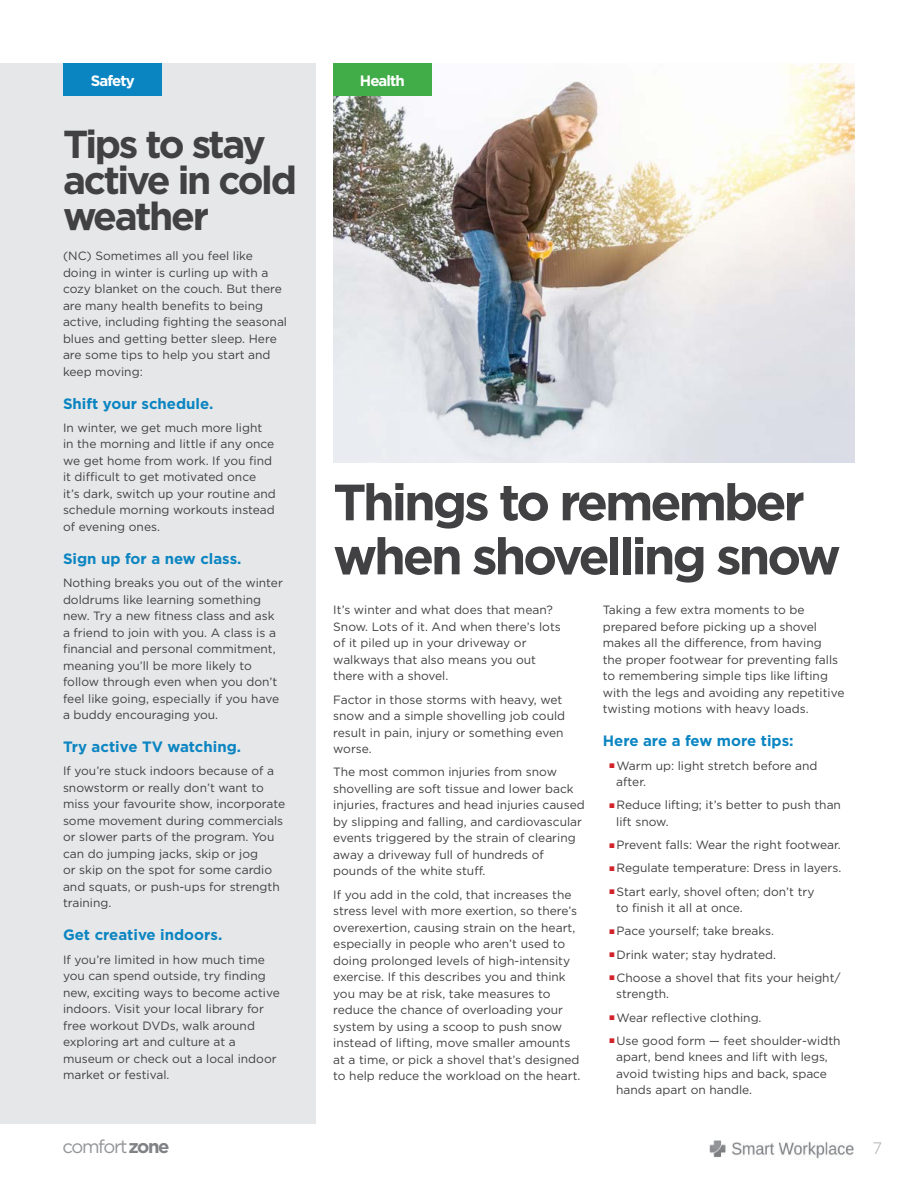
<style>
.page{position:relative;width:918px;height:1188px;background:#fff}
.page>*{position:absolute;margin:0;border:0;box-sizing:border-box;transform-origin:0 0}
.t1{font:700 51px/54px "Gotham";letter-spacing:-.06em;color:#414042}
.t2{font:700 39px/36px "Gotham";letter-spacing:-.06em;color:#414042}
.t3{font:18.45px "Gotham";letter-spacing:-.075em;color:#939598}
.t4{font:300 16.5px "Gotham";color:#a7a9ac}
.t5{font:700 15px "Gotham";color:#0b85c2}
.t6{font:700 15px "Gotham";letter-spacing:-.06em;color:#fff}
.t7{font:12px/16.5px "Gotham";color:#414042}
.s1{color:#d2232a}
.s2{font-weight:700;color:#808285}
</style>
<div class="page">
<img style="left:709px;top:1141px;width:145px;height:18px">
<img style="left:333px;top:64px;width:521px;height:398px">
<div style="left:0;top:64px;width:315px;height:1060px;background:#e6e7e8"></div>
<div style="left:64px;top:64px;width:98px;height:32px;background:#0b85c2"></div>
<div style="left:333px;top:64px;width:99px;height:32px;background:#41ad49"></div>
<p class="t6" style="left:91px;top:71px;width:45px">Safety</p>
<h2 class="t2" style="left:63px;top:125px;width:236px">Tips to stay active in cold weather</h2>
<p class="t7" style="left:63px;top:247px;width:226px">(NC) Sometimes all you feel like doing in winter is curling up with a cozy blanket on the couch. But there are many health benefits to being active, including fighting the seasonal blues and getting better sleep. Here are some tips to help you start and keep moving:</p>
<p class="t5" style="left:63px;top:393px;width:152px">Shift your schedule.</p>
<p class="t7" style="left:63px;top:419px;width:214px">In winter, we get much more light in the morning and little if any once we get home from work. If you find it difficult to get motivated once it’s dark, switch up your routine and schedule morning workouts instead of evening ones.</p>
<p class="t5" style="left:63px;top:549px;width:180px">Sign up for a new class.</p>
<p class="t7" style="left:63px;top:574px;width:221px">Nothing breaks you out of the winter doldrums like learning something new. Try a new fitness class and ask a friend to join with you. A class is a financial and personal commitment, meaning you’ll be more likely to follow through even when you don’t feel like going, especially if you have a buddy encouraging you.</p>
<p class="t5" style="left:63px;top:737px;width:180px">Try active TV watching.</p>
<p class="t7" style="left:63px;top:763px;width:224px">If you’re stuck indoors because of a snowstorm or really don’t want to miss your favourite show, incorporate some movement during commercials or slower parts of the program. You can do jumping jacks, skip or jog<br>or skip on the spot for some cardio and squats, or push-ups for strength training.</p>
<p class="t5" style="left:63px;top:925px;width:161px">Get creative indoors.</p>
<p class="t7" style="left:63px;top:951px;width:218px">If you’re limited in how much time you can spend outside, try finding new, exciting ways to become active indoors. Visit your local library for free workout DVDs, walk around exploring art and culture at a museum or check out a local indoor market or festival.</p>
<p class="t6" style="left:360px;top:71px;width:47px">Health</p>
<h1 class="t1" style="left:333px;top:475px;width:509px">Things to remember when shovelling snow</h1>
<p class="t7" style="left:333px;top:602px;width:229px">It’s winter and what does that mean?<br>Snow. Lots of it. And when there’s lots of it piled up in your driveway or walkways that also means you out there with a shovel.</p>
<p class="t7" style="left:333px;top:691px;width:233px">Factor in those storms with heavy, wet snow and a simple shovelling job could result in pain, injury or something even worse.</p>
<p class="t7" style="left:333px;top:764px;width:253px">The most common injuries from snow shovelling are soft tissue and lower back injuries, fractures and head injuries caused by slipping and falling, and cardiovascular events triggered by the strain of clearing away a driveway full of hundreds of pounds of the white stuff.</p>
<p class="t7" style="left:333px;top:886px;width:249px">If you add in the cold, that increases the stress level with more exertion, so there’s overexertion, causing strain on the heart, especially in people who aren’t used to doing prolonged levels of high-intensity exercise. If this describes you and think you may be at risk, take measures to reduce the chance of overloading your system by using a scoop to push snow instead of lifting, move smaller amounts at a time, or pick a shovel that’s designed to help reduce the workload on the heart.</p>
<p class="t7" style="left:603px;top:602px;width:243px">Taking a few extra moments to be prepared before picking up a shovel makes all the difference, from having<br>the proper footwear for preventing falls to remembering simple tips like lifting with the legs and avoiding any repetitive twisting motions with heavy loads.</p>
<p class="t5" style="left:603px;top:731px;width:192px">Here are a few more tips:</p>
<p class="t7" style="left:616px;top:757px;width:203px;text-indent:-7px"><span class="s1">■</span> Warm up: light stretch before and after.</p>
<p class="t7" style="left:616px;top:797px;width:226px;text-indent:-7px"><span class="s1">■</span> Reduce lifting; it’s better to push than lift snow.</p>
<p class="t7" style="left:609px;top:836px;width:233px"><span class="s1">■</span> Prevent falls: Wear the right footwear.</p>
<p class="t7" style="left:609px;top:860px;width:233px"><span class="s1">■</span> Regulate temperature: Dress in layers.</p>
<p class="t7" style="left:616px;top:883px;width:200px;text-indent:-7px"><span class="s1">■</span> Start early, shovel often; don’t try to finish it all at once.</p>
<p class="t7" style="left:609px;top:923px;width:166px"><span class="s1">■</span> Pace yourself; take breaks.</p>
<p class="t7" style="left:609px;top:946px;width:168px"><span class="s1">■</span> Drink water; stay hydrated.</p>
<p class="t7" style="left:616px;top:969px;width:226px;text-indent:-7px"><span class="s1">■</span> Choose a shovel that fits your height/ strength.</p>
<p class="t7" style="left:609px;top:1009px;width:154px"><span class="s1">■</span> Wear reflective clothing.</p>
<p class="t7" style="left:616px;top:1032px;width:226px;text-indent:-7px"><span class="s1">■</span> Use good form — feet shoulder-width apart, bend knees and lift with legs, avoid twisting hips and back, space hands apart on handle.</p>
<h3 class="t3" style="left:63px;top:1135px;width:108px">comfort<span class="s2">zone</span></h3>
<h3 class="t4" style="left:873px;top:1137px;width:11px">7</h3>
</div>
